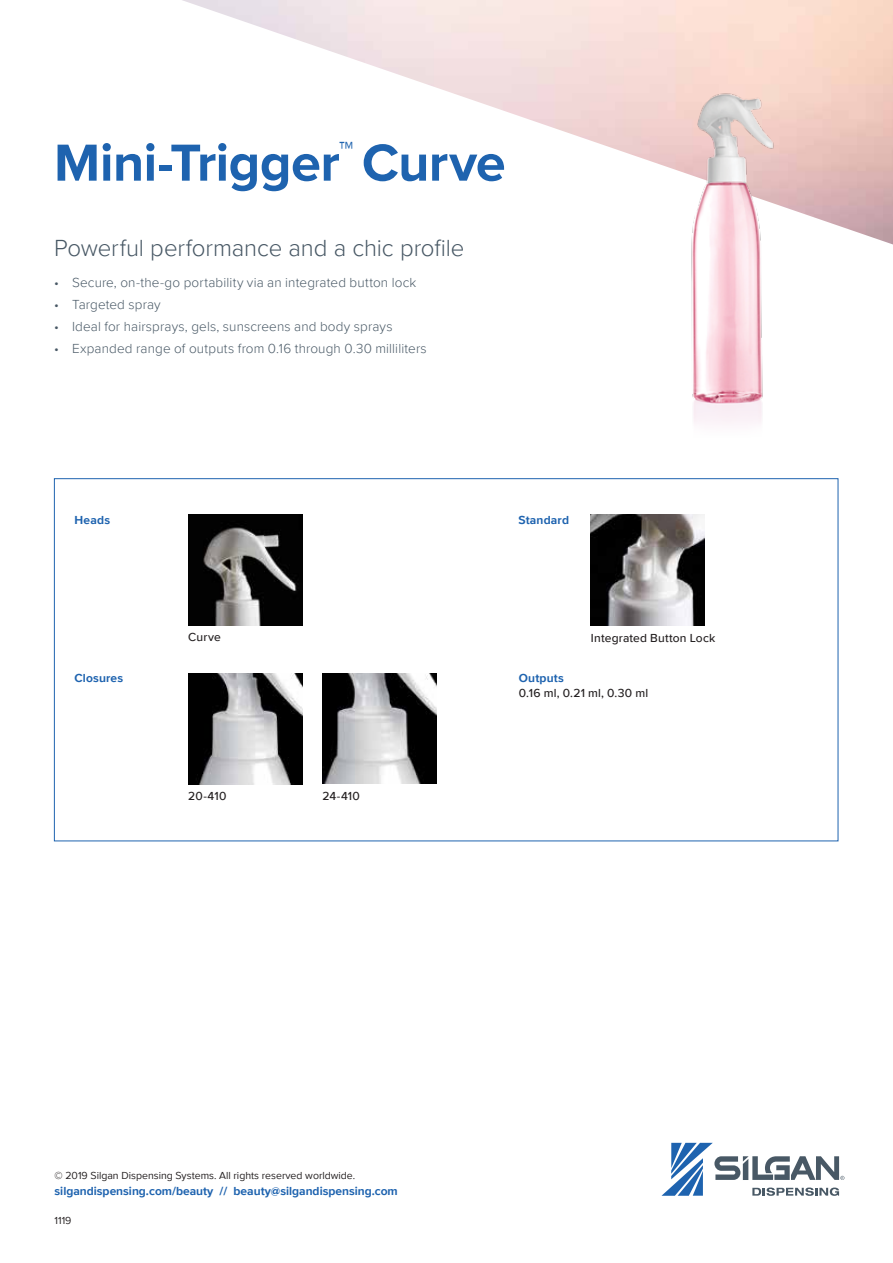
<style>
.page{position:relative;width:893px;height:1263px;background:#fff}
.page>*{position:absolute;margin:0;border:0;box-sizing:border-box;transform-origin:0 0}
.t1{font:700 54px "Proxima Nova";letter-spacing:-.01em;color:#1e63af}
.t2{font:300 24px "Proxima Nova";letter-spacing:-.005em;color:#485865}
.t3{font:300 13.5px "Proxima Nova";letter-spacing:.01em;color:#485865}
.t4{font:700 12px "Proxima Nova";color:#1e63af}
.t5{font:500 12px "Proxima Nova";letter-spacing:.015em;color:#231f20}
.t6{font:10.5px "Proxima Nova";color:#231f20}
</style>
<div class="page">
<svg style="left:661px;top:1143px;width:183px;height:53px"></svg>
<img style="left:322px;top:673px;width:114px;height:111px">
<img style="left:591px;top:514px;width:114px;height:111px">
<img style="left:188px;top:514px;width:114px;height:111px">
<img style="left:189px;top:673px;width:113px;height:111px">
<img style="left:686px;top:19px;width:114px;height:461px">
<h1 class="t1" style="left:54px;top:122px;width:453px">Mini-Trigger<sup>™</sup> Curve</h1>
<h2 class="t2" style="left:54px;top:230px;width:412px">Powerful performance and a chic profile</h2>
<p class="t3" style="left:54px;top:273px;width:364px">• Secure, on-the-go portability via an integrated button lock</p>
<p class="t3" style="left:54px;top:295px;width:108px">• Targeted spray</p>
<p class="t3" style="left:54px;top:317px;width:340px">• Ideal for hairsprays, gels, sunscreens and body sprays</p>
<p class="t3" style="left:54px;top:339px;width:374px">• Expanded range of outputs from 0.16 through 0.30 milliliters</p>
<p class="t4" style="left:75px;top:511px;width:37px">Heads</p>
<p class="t4" style="left:518px;top:511px;width:52px">Standard</p>
<p class="t5" style="left:188px;top:628px;width:34px">Curve</p>
<p class="t5" style="left:591px;top:629px;width:126px">Integrated Button Lock</p>
<p class="t4" style="left:75px;top:669px;width:50px">Closures</p>
<p class="t4" style="left:519px;top:669px;width:47px">Outputs</p>
<p class="t5" style="left:519px;top:684px;width:131px">0.16 ml, 0.21 ml, 0.30 ml</p>
<p class="t5" style="left:188px;top:787px;width:40px">20-410</p>
<p class="t5" style="left:322px;top:787px;width:39px">24-410</p>
<p class="t6" style="left:55px;top:1168px;width:302px">© 2019 Silgan Dispensing Systems. All rights reserved worldwide.</p>
<p class="t4" style="left:55px;top:1182px;width:345px">silgandispensing.com/beauty // beauty@silgandispensing.com</p>
<p class="t6" style="left:55px;top:1213px;width:18px">1119</p>
</div>
